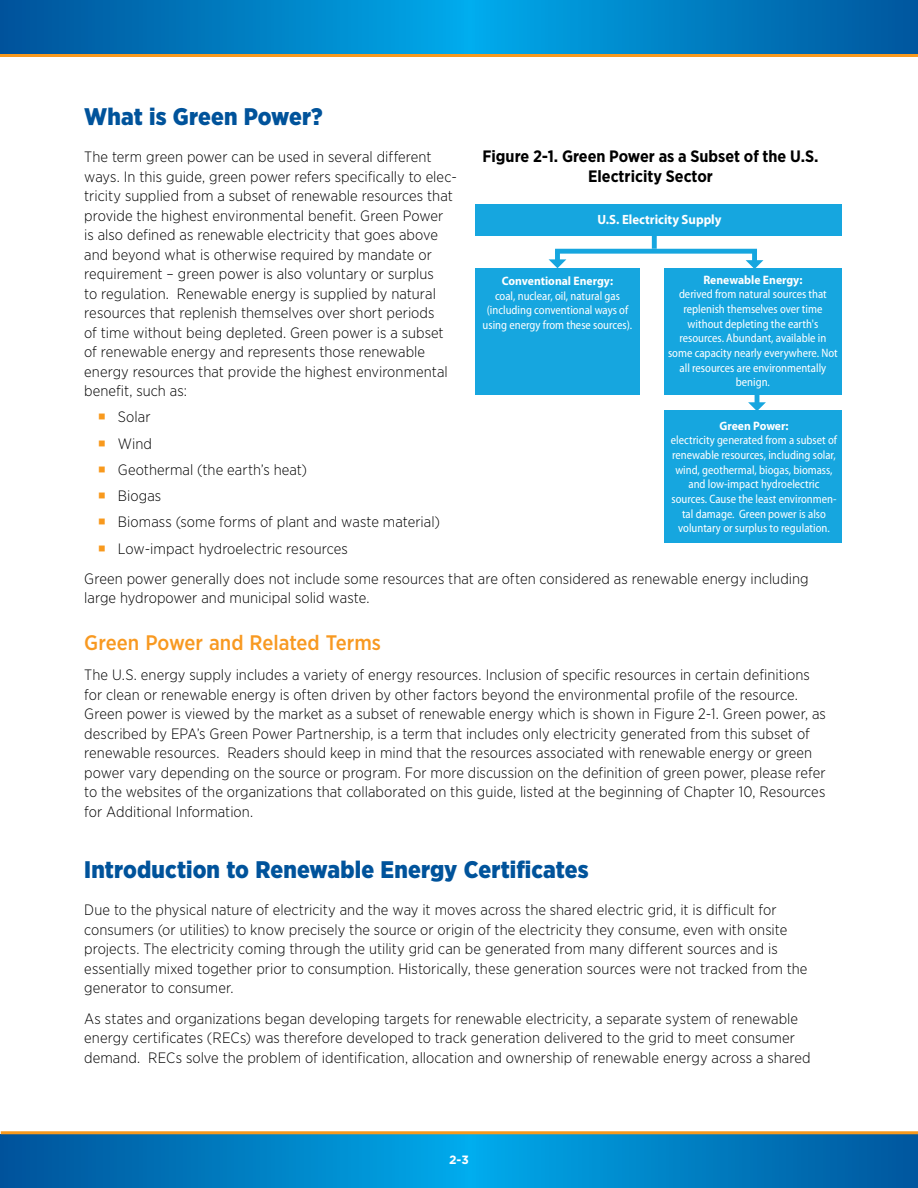
<style>
.page{position:relative;width:918px;height:1188px;background:#fff}
.page>*{position:absolute;margin:0;border:0;box-sizing:border-box;transform-origin:0 0}
.Heading1{font:900 24px "Gotham Narrow";letter-spacing:.005em;color:#00539b}
.Heading_2{font:500 21px "Gotham Narrow";color:#f89921}
.Figure_head{font:700 16.5px/19.8px "Gotham Narrow";color:#000;text-align:center}
.body_text{font:300 15px/19.5px "Gotham Narrow";letter-spacing:.005em;color:#000}
.t1{font:700 13.5px "Myriad Pro";color:#fff;scale:.95 1}
.t2{font:semi-condensed 12.15px/14.7px "Myriad Pro";color:#fff;text-align:center;scale:.95 1}
.t3{font:700 12px "Gotham";color:#fff}
.s1{font-weight:700;font-stretch:normal}
</style>
<div class="page">
<svg style="left:0;top:1134px;width:918px;height:54px;background:#017ec1"></svg>
<hr style="left:1px;top:1131px;width:917px;height:3px;background:#f8991d">
<svg style="left:0;top:0;width:918px;height:54px;background:#007ec2"></svg>
<hr style="left:0;top:54px;width:918px;height:3px;background:#f8991d">
<div style="left:475px;top:204px;width:366px;height:32px;background:#16a6df"></div>
<div style="left:555px;top:251px;width:5px;height:10px;background:#16a6df"></div>
<svg style="left:549px;top:259px;width:17px;height:9px"></svg>
<div style="left:664px;top:268px;width:177px;height:127px;background:#16a6df"></div>
<div style="left:475px;top:268px;width:165px;height:127px;background:#16a6df"></div>
<div style="left:664px;top:411px;width:177px;height:132px;background:#16a6df"></div>
<div style="left:752px;top:252px;width:5px;height:9px;background:#16a6df"></div>
<svg style="left:746px;top:260px;width:17px;height:8px"></svg>
<div style="left:555px;top:249px;width:202px;height:5px;background:#16a6df"></div>
<div style="left:652px;top:233px;width:5px;height:16px;background:#16a6df"></div>
<svg style="left:748px;top:395px;width:18px;height:16px"></svg>
<p class="Heading1" style="left:84px;top:101px;width:240px">What is Green Power?</p>
<p class="body_text" style="left:84px;top:147px;width:374px">The term green power can be used in several different ways. In this guide, green power refers specifically to elec&shy;tricity supplied from a subset of renewable resources that provide the highest environmental benefit. Green Power<br>is also defined as renewable electricity that goes above and beyond what is otherwise required by mandate or requirement – green power is also voluntary or surplus<br>to regulation. Renewable energy is supplied by natural resources that replenish themselves over short periods<br>of time without being depleted. Green power is a subset of renewable energy and represents those renewable energy resources that provide the highest environmental benefit, such as:</p>
<p class="body_text" style="left:118px;top:407px;width:34px">Solar</p>
<p class="body_text" style="left:118px;top:433px;width:36px">Wind</p>
<p class="body_text" style="left:118px;top:459px;width:191px">Geothermal (the earth’s heat)</p>
<p class="body_text" style="left:118px;top:486px;width:45px">Biogas</p>
<p class="body_text" style="left:118px;top:512px;width:324px">Biomass (some forms of plant and waste material)</p>
<p class="body_text" style="left:118px;top:538px;width:232px">Low-impact hydroelectric resources</p>
<p class="body_text" style="left:84px;top:569px;width:726px">Green power generally does not include some resources that are often considered as renewable energy including large hydropower and municipal solid waste.</p>
<p class="Heading_2" style="left:84px;top:630px;width:298px">Green Power and Related Terms</p>
<p class="body_text" style="left:84px;top:665px;width:743px">The U.S. energy supply includes a variety of energy resources. Inclusion of specific resources in certain definitions for clean or renewable energy is often driven by other factors beyond the environmental profile of the resource.<br>Green power is viewed by the market as a subset of renewable energy which is shown in Figure 2-1. Green power, as described by EPA’s Green Power Partnership, is a term that includes only electricity generated from this subset of renewable resources. Readers should keep in mind that the resources associated with renewable energy or green power vary depending on the source or program. For more discussion on the definition of green power, please refer to the websites of the organizations that collaborated on this guide, listed at the beginning of Chapter 10, Resources for Additional Information.</p>
<p class="Figure_head" style="left:482px;top:146px;width:338px">Figure 2-1. Green Power as a Subset of the U.S.<br>Electricity Sector</p>
<p class="t1" style="left:597px;top:212px;width:132px">U.S. Electricity Supply</p>
<p class="t2" style="left:668px;top:273px;width:180px"><span class="s1">Renewable Energy:<br></span>derived from natural sources that replenish themselves over time without depleting the earth's resources. Abundant, available in some capacity nearly everywhere. Not all resources are environmentally benign.</p>
<p class="t2" style="left:483px;top:274px;width:159px"><span class="s1">Conventional Energy:<br></span>coal, nuclear, oil, natural gas (including conventional ways of using energy from these sources).</p>
<p class="t2" style="left:671px;top:418px;width:176px"><span class="s1">Green Power:<br></span>electricity generated from a subset of renewable resources, including solar, wind, geothermal, biogas, biomass, and low-impact hydroelectric sources. Cause the least environmen&shy;tal damage. Green power is also voluntary or surplus to regulation.</p>
<p class="Heading1" style="left:84px;top:854px;width:506px">Introduction to Renewable Energy Certificates</p>
<p class="body_text" style="left:84px;top:900px;width:725px">Due to the physical nature of electricity and the way it moves across the shared electric grid, it is difficult for consumers (or utilities) to know precisely the source or origin of the electricity they consume, even with onsite projects. The electricity coming through the utility grid can be generated from many different sources and is essentially mixed together prior to consumption. Historically, these generation sources were not tracked from the generator to consumer.</p>
<p class="body_text" style="left:84px;top:1008px;width:728px">As states and organizations began developing targets for renewable electricity, a separate system of renewable energy certificates (RECs) was therefore developed to track generation delivered to the grid to meet consumer demand. RECs solve the problem of identification, allocation and ownership of renewable energy across a shared</p>
<p class="t3" style="left:449px;top:1152px;width:21px">2-3</p>
</div>
